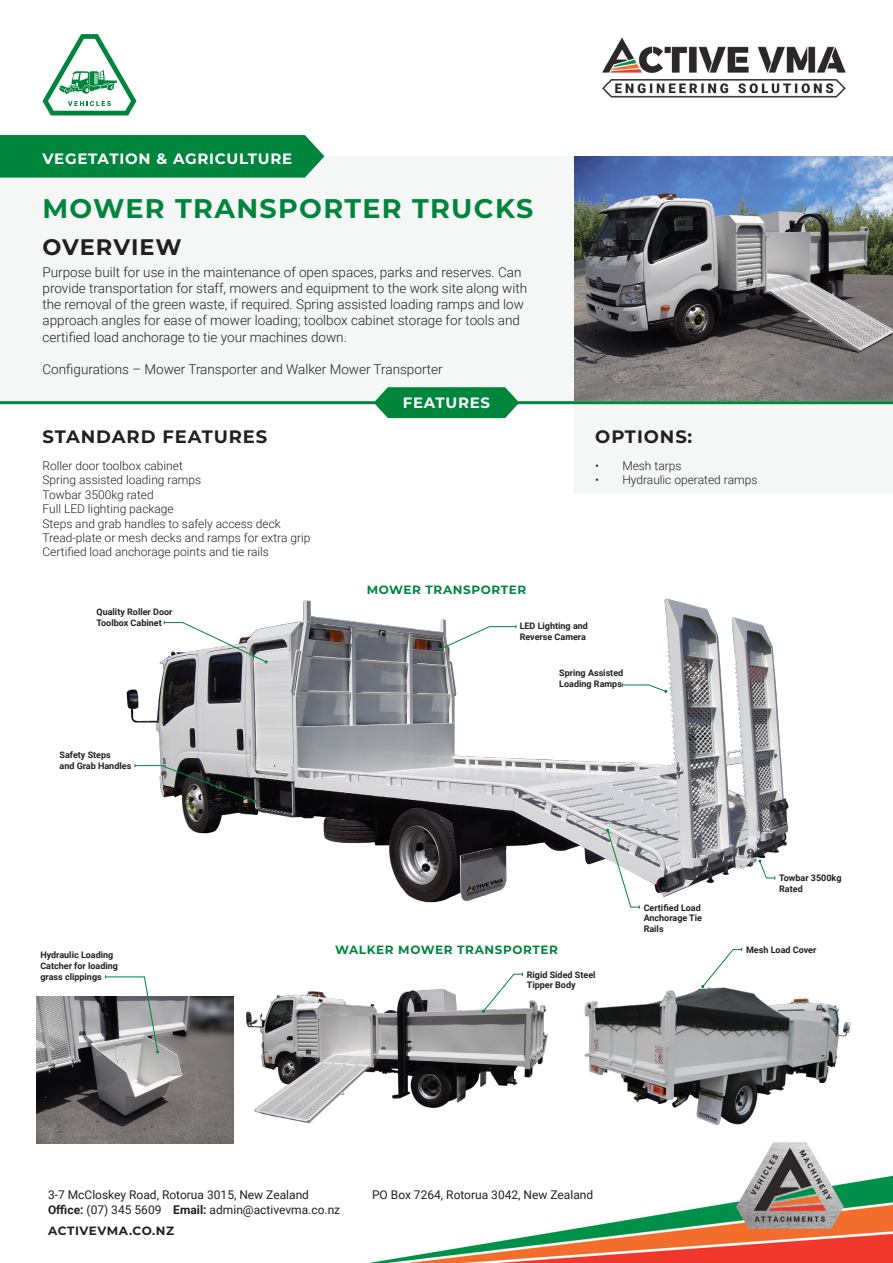
<style>
.page{position:relative;width:893px;height:1263px;background:#fff}
.page>*{position:absolute;margin:0;border:0;box-sizing:border-box;transform-origin:0 0}
.model_20pt{font:700 27px "Montserrat";letter-spacing:.05em;color:#00853d}
.heading{font:700 22.5px "Montserrat";letter-spacing:.04em;color:#231f20}
.heading-2{font:700 18px "Montserrat";letter-spacing:.05em;color:#231f20}
.t1{font:700 15px "Montserrat";letter-spacing:.05em;color:#fff}
.sub_head{font:300 13.5px/16.2px "Roboto";color:#231f20}
.sub_head-2{font:300 12px "Roboto";color:#231f20}
.t2{font:12px "Roboto";color:#231f20}
.model_20pt-2{font:700 12px "Montserrat";letter-spacing:.05em;color:#00853d}
.t3{font:700 12px "Montserrat";letter-spacing:.04em;color:#231f20}
.t4{font:700 9px/10.8px "Roboto";color:#231f20}
.s1{font-weight:700}
</style>
<div class="page">
<div style="left:0;top:156px;width:893px;height:245px;background:#f5f6f6"></div>
<img style="left:602px;top:37px;width:244px;height:61px">
<svg style="left:43px;top:34px;width:93px;height:81px"></svg>
<img style="left:149px;top:1143px;width:744px;height:120px">
<img style="left:574px;top:156px;width:319px;height:245px">
<div style="left:574px;top:401px;width:319px;height:93px;background:#f5f6f6"></div>
<img style="left:37px;top:996px;width:197px;height:147px">
<hr style="left:0;top:401px;width:893px;height:3px;background:#00853d">
<svg style="left:374px;top:387px;width:145px;height:31px"></svg>
<svg style="left:0;top:135px;width:324px;height:43px;background:#098943"></svg>
<img style="left:126px;top:598px;width:663px;height:305px">
<img style="left:225px;top:989px;width:323px;height:151px">
<img style="left:565px;top:947px;width:293px;height:216px">
<svg style="left:163px;top:621px;width:105px;height:42px"></svg>
<svg style="left:134px;top:764px;width:123px;height:38px"></svg>
<svg style="left:105px;top:975px;width:54px;height:78px"></svg>
<svg style="left:438px;top:625px;width:79px;height:26px"></svg>
<svg style="left:621px;top:683px;width:46px;height:10px"></svg>
<svg style="left:758px;top:859px;width:18px;height:21px"></svg>
<svg style="left:606px;top:829px;width:34px;height:80px"></svg>
<svg style="left:482px;top:972px;width:41px;height:41px"></svg>
<svg style="left:701px;top:948px;width:41px;height:40px"></svg>
<p class="t1" style="left:43px;top:147px;width:251px">VEGETATION &amp; AGRICULTURE</p>
<p class="model_20pt" style="left:43px;top:189px;width:492px">MOWER TRANSPORTER TRUCKS</p>
<p class="heading" style="left:43px;top:231px;width:141px">OVERVIEW</p>
<p class="sub_head" style="left:43px;top:263px;width:486px">Purpose built for use in the maintenance of open spaces, parks and reserves. Can provide transportation for staff, mowers and equipment to the work site along with the removal of the green waste, if required. Spring assisted loading ramps and low approach angles for ease of mower loading; toolbox cabinet storage for tools and certified load anchorage to tie your machines down.</p>
<p class="sub_head" style="left:43px;top:361px;width:402px">Configurations – Mower Transporter and Walker Mower Transporter</p>
<p class="heading-2" style="left:43px;top:423px;width:226px">STANDARD FEATURES</p>
<p class="sub_head-2" style="left:43px;top:457px;width:142px">Roller door toolbox cabinet</p>
<p class="sub_head-2" style="left:43px;top:472px;width:160px">Spring assisted loading ramps</p>
<p class="sub_head-2" style="left:43px;top:486px;width:113px">Towbar 3500kg rated</p>
<p class="sub_head-2" style="left:43px;top:501px;width:133px">Full LED lighting package</p>
<p class="sub_head-2" style="left:43px;top:515px;width:240px">Steps and grab handles to safely access deck</p>
<p class="sub_head-2" style="left:43px;top:529px;width:269px">Tread-plate or mesh decks and ramps for extra grip</p>
<p class="sub_head-2" style="left:43px;top:544px;width:228px">Certified load anchorage points and tie rails</p>
<p class="t4" style="left:97px;top:606px;width:77px">Quality Roller Door</p>
<p class="t4" style="left:97px;top:617px;width:67px">Toolbox Cabinet</p>
<p class="t4" style="left:60px;top:749px;width:53px">Safety Steps</p>
<p class="t4" style="left:60px;top:760px;width:73px">and Grab Handles</p>
<p class="t1" style="left:403px;top:392px;width:89px">FEATURES</p>
<p class="model_20pt-2" style="left:367px;top:581px;width:161px">MOWER TRANSPORTER</p>
<p class="heading-2" style="left:595px;top:423px;width:99px">OPTIONS:</p>
<p class="sub_head-2" style="left:595px;top:457px;width:88px">• Mesh tarps</p>
<p class="sub_head-2" style="left:595px;top:472px;width:164px">• Hydraulic operated ramps</p>
<p class="t4" style="left:520px;top:620px;width:70px">LED Lighting and<br>Reverse Camera</p>
<p class="t4" style="left:559px;top:667px;width:65px">Spring Assisted<br>Loading Ramps</p>
<p class="t4" style="left:40px;top:949px;width:79px">Hydraulic Loading<br>Catcher for loading grass clippings</p>
<p class="model_20pt-2" style="left:335px;top:941px;width:224px">WALKER MOWER TRANSPORTER</p>
<p class="t4" style="left:527px;top:969px;width:70px">Rigid Sided Steel<br>Tipper Body</p>
<p class="t4" style="left:644px;top:901px;width:60px">Certified Load<br>Anchorage Tie<br>Rails</p>
<p class="t4" style="left:779px;top:872px;width:64px">Towbar 3500kg<br>Rated</p>
<p class="t4" style="left:746px;top:944px;width:72px">Mesh Load Cover</p>
<p class="t2" style="left:48px;top:1186px;width:263px">3-7 McCloskey Road, Rotorua 3015, New Zealand</p>
<p class="t2" style="left:372px;top:1186px;width:223px">PO Box 7264, Rotorua 3042, New Zealand</p>
<p class="t2" style="left:48px;top:1201px;width:294px"><span class="s1">Office:</span> (07) 345 5609 <span class="s1">Email:</span> admin@activevma.co.nz</p>
<p class="t3" style="left:48px;top:1222px;width:128px">ACTIVEVMA.CO.NZ</p>
</div>
